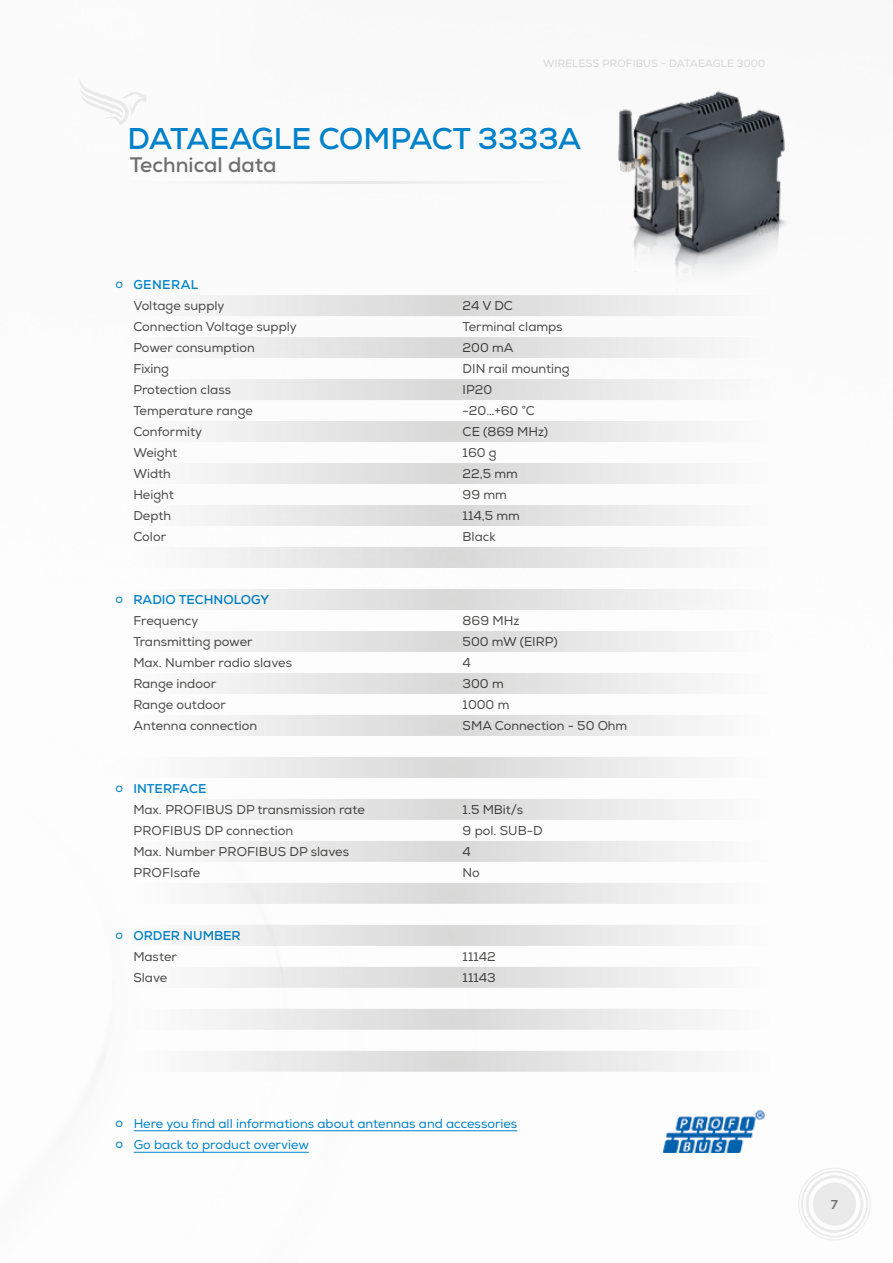
<style>
.page{position:relative;width:893px;height:1263px;background:#fff}
.page>*{position:absolute;margin:0;border:0;box-sizing:border-box;transform-origin:0 0}
.t1{font:700 30px "Nexa";color:#0082ca}
.t2{font:700 21px "Nexa";color:#706f6f}
.t3{font:12.75px/21px "Nexa";color:#4a4a49}
.t4{font:12.75px/20.4px "Nexa";color:#0082ca}
.t5{font:700 12.75px "Nexa";color:#0082ca}
.t6{font:700 12.75px "Nexa";letter-spacing:.03em;color:#0082ca}
.t7{font:700 12.75px "Nexa";color:#706f6f}
.t8{font:10.5px "Nexa";letter-spacing:.015em;color:#dadada}
</style>
<div class="page">
<svg style="left:133px;top:1051px;width:637px;height:21px"></svg>
<svg style="left:133px;top:1009px;width:637px;height:21px"></svg>
<svg style="left:133px;top:337px;width:637px;height:21px"></svg>
<svg style="left:133px;top:925px;width:637px;height:21px"></svg>
<svg style="left:133px;top:967px;width:637px;height:21px"></svg>
<svg style="left:133px;top:295px;width:637px;height:21px"></svg>
<svg style="left:133px;top:631px;width:637px;height:21px"></svg>
<svg style="left:133px;top:463px;width:637px;height:21px"></svg>
<svg style="left:133px;top:799px;width:637px;height:21px"></svg>
<svg style="left:133px;top:379px;width:637px;height:21px"></svg>
<svg style="left:133px;top:715px;width:637px;height:21px"></svg>
<svg style="left:133px;top:547px;width:637px;height:21px"></svg>
<svg style="left:133px;top:883px;width:637px;height:21px"></svg>
<svg style="left:133px;top:673px;width:637px;height:21px"></svg>
<svg style="left:133px;top:505px;width:637px;height:21px"></svg>
<svg style="left:133px;top:841px;width:637px;height:21px"></svg>
<svg style="left:133px;top:421px;width:637px;height:21px"></svg>
<svg style="left:133px;top:757px;width:637px;height:21px"></svg>
<svg style="left:133px;top:589px;width:637px;height:21px"></svg>
<hr style="left:134px;top:1130px;width:383px;height:1px;background:#0082ca">
<img style="left:662px;top:1110px;width:102px;height:42px">
<svg style="left:798px;top:1168px;width:73px;height:72px"></svg>
<hr style="left:134px;top:1152px;width:175px;height:1px;background:#0082ca">
<svg style="left:79px;top:79px;width:68px;height:46px"></svg>
<img style="left:611px;top:91px;width:176px;height:205px">
<p class="t8" style="left:543px;top:57px;width:224px">WIRELESS PROFIBUS - DATAEAGLE 3000</p>
<h1 class="t1" style="left:127px;top:119px;width:455px">DATAEAGLE COMPACT 3333A</h1>
<h2 class="t2" style="left:130px;top:151px;width:148px">Technical data</h2>
<p class="t4" style="left:115px;top:274px;width:9px">o</p>
<p class="t6" style="left:133px;top:276px;width:66px">GENERAL</p>
<p class="t3" style="left:133px;top:295px;width:165px">Voltage supply<br>Connection Voltage supply<br>Power consumption<br>Fixing<br>Protection class<br>Temperature range<br>Conformity<br>Weight<br>Width<br>Height<br>Depth<br>Color</p>
<p class="t3" style="left:463px;top:296px;width:109px">24 V DC<br>Terminal clamps<br>200 mA<br>DIN rail mounting<br>IP20<br>-20…+60 °C<br>CE (869 MHz)<br>160 g<br>22,5 mm<br>99 mm<br>114,5 mm<br>Black</p>
<p class="t4" style="left:115px;top:589px;width:9px">o</p>
<p class="t5" style="left:133px;top:591px;width:137px">RADIO TECHNOLOGY</p>
<p class="t3" style="left:133px;top:610px;width:160px">Frequency<br>Transmitting power<br>Max. Number radio slaves<br>Range indoor<br>Range outdoor<br>Antenna connection</p>
<p class="t3" style="left:463px;top:611px;width:166px">869 MHz<br>500 mW (EIRP)<br>4<br>300 m<br>1000 m<br>SMA Connection - 50 Ohm</p>
<p class="t4" style="left:115px;top:778px;width:9px">o</p>
<p class="t5" style="left:133px;top:780px;width:75px">INTERFACE</p>
<p class="t3" style="left:133px;top:799px;width:233px">Max. PROFIBUS DP transmission rate<br>PROFIBUS DP connection<br>Max. Number PROFIBUS DP slaves<br>PROFIsafe</p>
<p class="t3" style="left:463px;top:800px;width:82px">1.5 MBit/s<br>9 pol. SUB-D<br>4<br>No</p>
<p class="t4" style="left:115px;top:925px;width:9px">o</p>
<p class="t5" style="left:133px;top:927px;width:109px">ORDER NUMBER</p>
<p class="t3" style="left:133px;top:946px;width:45px">Master<br>Slave</p>
<p class="t3" style="left:463px;top:947px;width:35px">11142<br>11143</p>
<p class="t4" style="left:116px;top:1113px;width:403px">o Here you find all informations about antennas and accessories o</p>
<p class="t4" style="left:134px;top:1135px;width:177px">Go back to product overview</p>
<p class="t7" style="left:831px;top:1196px;width:9px">7</p>
</div>
